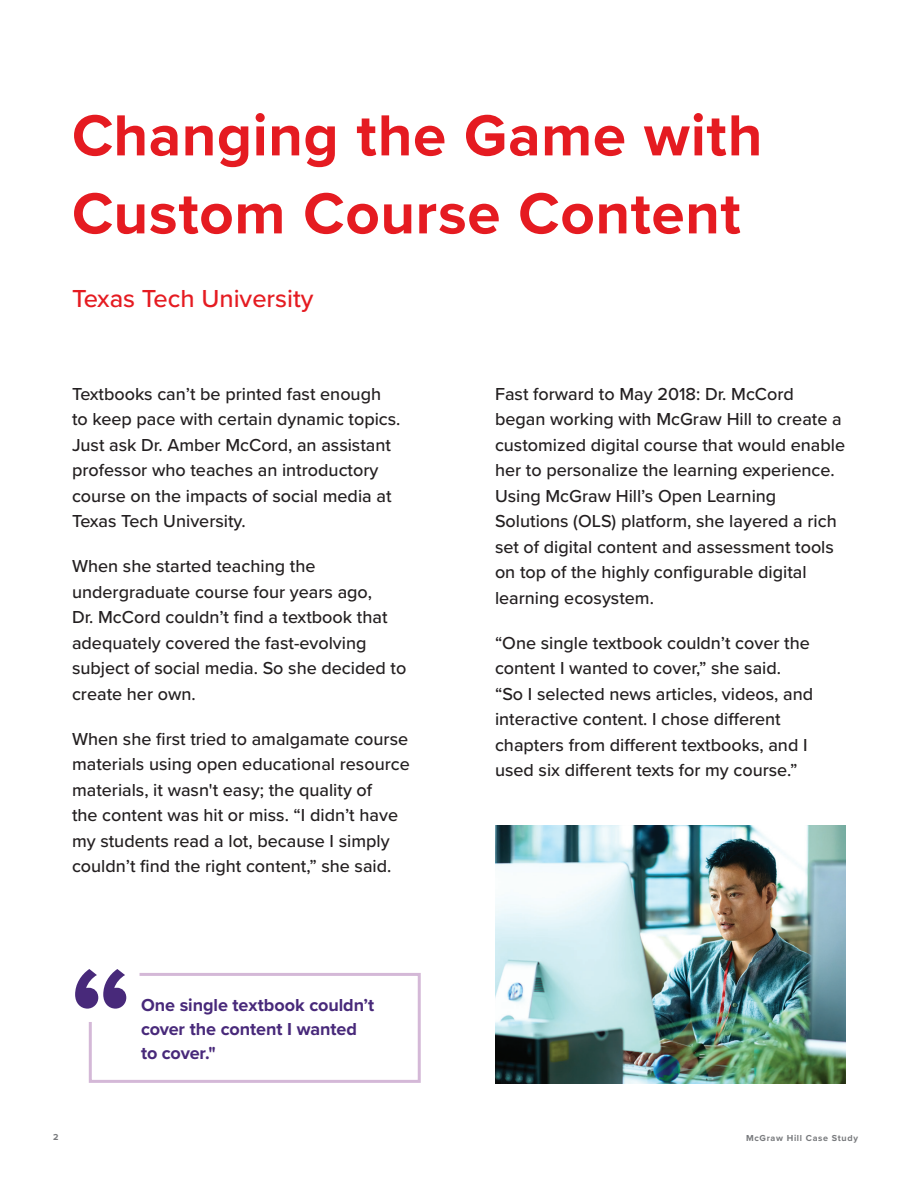
<style>
.page{position:relative;width:918px;height:1188px;background:#fff}
.page>*{position:absolute;margin:0;border:0;box-sizing:border-box;transform-origin:0 0}
.t1{font:700 138px "Proxima Nova";color:#48297a}
.t2{font:700 60px/78px "Proxima Nova";letter-spacing:.01em;color:#e51b21}
.t3{font:500 25.5px "Proxima Nova";color:#e51b21}
.t4{font:500 18px/25.5px "Proxima Nova";color:#231f20}
.t5{font:700 18px/24px "Proxima Nova";letter-spacing:-.005em;color:#48297a}
.t6{font:700 9px "Proxima Nova";letter-spacing:.075em;color:#787a7d}
</style>
<div class="page">
<img style="left:495px;top:825px;width:351px;height:259px">
<svg style="left:88px;top:973px;width:333px;height:110px"></svg>
<h2 class="t2" style="left:72px;top:95px;width:692px">Changing the Game with<br>Custom Course Content</h2>
<h3 class="t3" style="left:72px;top:279px;width:243px">Texas Tech University</h3>
<p class="t4" style="left:72px;top:380px;width:330px">Textbooks can’t be printed fast enough to keep pace with certain dynamic topics.<br>Just ask Dr. Amber McCord, an assistant professor who teaches an introductory course on the impacts of social media at Texas Tech University.</p>
<p class="t4" style="left:72px;top:553px;width:336px">When she started teaching the undergraduate course four years ago,<br>Dr. McCord couldn’t find a textbook that adequately covered the fast-evolving subject of social media. So she decided to create her own.</p>
<p class="t4" style="left:72px;top:725px;width:339px">When she first tried to amalgamate course materials using open educational resource materials, it wasn't easy; the quality of<br>the content was hit or miss. “I didn’t have my students read a lot, because I simply couldn’t find the right content,” she said.</p>
<h1 class="t1" style="left:70px;top:914px;width:65px">“</h1>
<p class="t5" style="left:141px;top:993px;width:235px">One single textbook couldn’t cover the content I wanted to cover."</p>
<p class="t4" style="left:495px;top:380px;width:352px">Fast forward to May 2018: Dr. McCord began working with McGraw Hill to create a customized digital course that would enable her to personalize the learning experience.<br>Using McGraw Hill’s Open Learning Solutions (OLS) platform, she layered a rich set of digital content and assessment tools on top of the highly configurable digital learning ecosystem.</p>
<p class="t4" style="left:495px;top:629px;width:320px">“One single textbook couldn’t cover the content I wanted to cover,” she said. “So I selected news articles, videos, and interactive content. I chose different chapters from different textbooks, and I used six different texts for my course.”</p>
<p class="t6" style="left:53px;top:1130px;width:7px">2</p>
<p class="t6" style="left:746px;top:1131px;width:113px">McGraw Hill Case Study</p>
</div>
